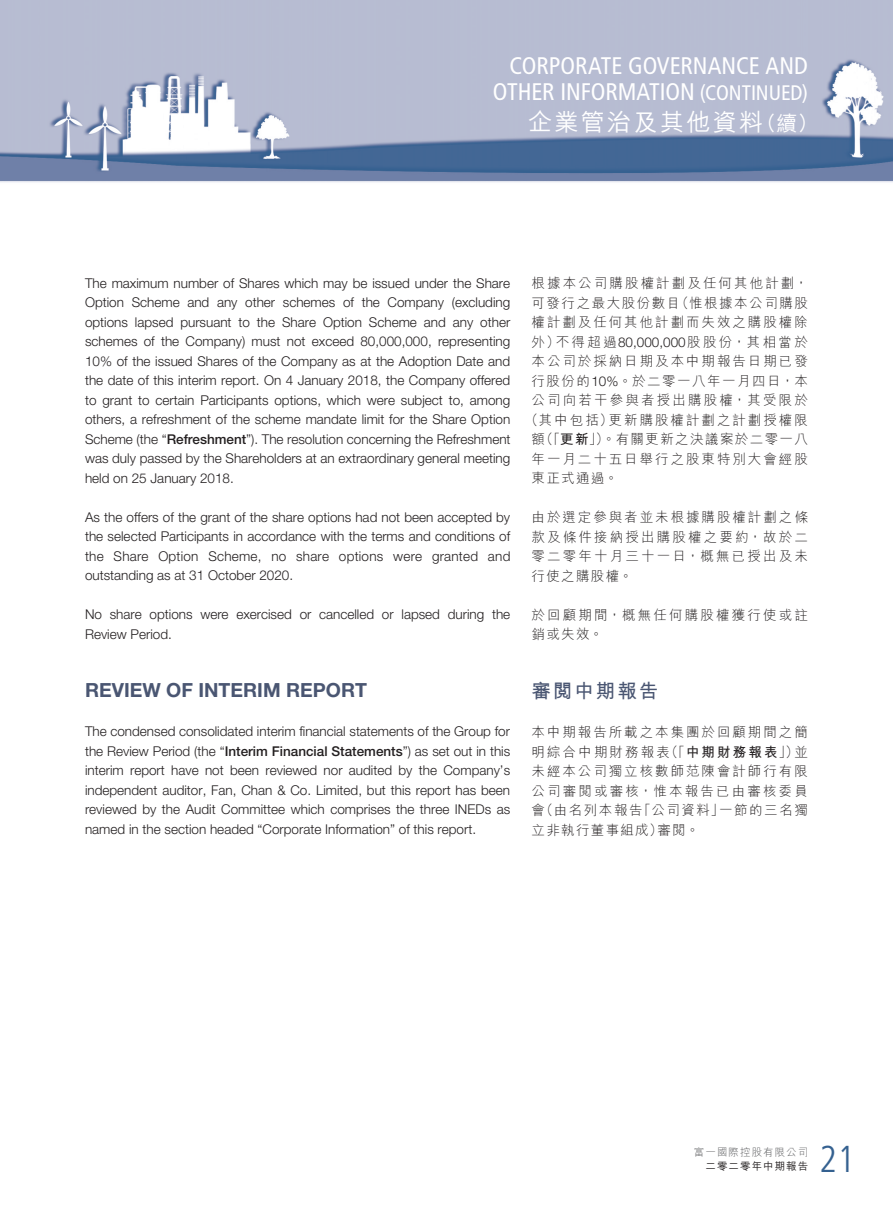
<style>
.page{position:relative;width:893px;height:1212px;background:#fff}
.page>*{position:absolute;margin:0;border:0;box-sizing:border-box;transform-origin:0 0}
.t1{font:300 condensed 37.5px "Frutiger LT Std";color:#356190}
.t2{font:condensed 24px/25.5px "Frutiger LT Std";letter-spacing:-.005em;color:#fff;text-align:right}
.t3{font:500 24px "M Hei HK";letter-spacing:.1em;color:#fff}
.t4{font:700 19.5px "Helvetica Neue LT Std";color:#4a5672}
.t5{font:700 19.5px "M Hei HK";letter-spacing:.1em;color:#4a5672}
.t6{font:300 13.5px/19.5px "Helvetica Neue LT Std";color:#231f20;text-align:justify}
.t7{font:300 13.5px/19.5px "M Hei HK";letter-spacing:.145em;color:#231f20;text-align:justify}
.t8{font:300 13.5px "M Hei HK";letter-spacing:.175em;color:#231f20}
.t9{font:300 13.5px "M Hei HK";letter-spacing:.105em;color:#231f20}
.t10{font:300 13.5px "M Hei HK";letter-spacing:.11em;color:#231f20}
.t11{font:300 13.5px "M Hei HK";letter-spacing:.115em;color:#231f20}
.t12{font:300 10.5px "M Hei HK";letter-spacing:.1em;color:#57585a}
.t13{font:500 10.5px "M Hei HK";letter-spacing:.1em;color:#231f20}
.s1{font-size:21px}
.s2{font-weight:500}
.s3{font-family:"Helvetica Neue LT Std"}
.s4{font-weight:700}
</style>
<div class="page">
<svg style="left:0;top:0;width:893px;height:183px;background:#a5afc8"></svg>
<h2 class="t2" style="left:493px;top:53px;width:316px">CORPORATE GOVERNANCE AND<br>OTHER INFORMATION <span class="s1">(CONTINUED)</span></h2>
<h2 class="t3" style="left:528px;top:105px;width:292px">企業管治及其他資料<span class="s1">（續）</span></h2>
<p class="t6" style="left:85px;top:273px;width:427px">The maximum number of Shares which may be issued under the Share Option Scheme and any other schemes of the Company (excluding options lapsed pursuant to the Share Option Scheme and any other schemes of the Company) must not exceed 80,000,000, representing 10% of the issued Shares of the Company as at the Adoption Date and the date of this interim report. On 4 January 2018, the Company offered to grant to certain Participants options, which were subject to, among others, a refreshment of the scheme mandate limit for the Share Option Scheme (the “<span class="s2">Refreshment</span>”). The resolution concerning the Refreshment was duly passed by the Shareholders at an extraordinary general meeting held on 25 January 2018.</p>
<p class="t6" style="left:85px;top:507px;width:427px">As the offers of the grant of the share options had not been accepted by the selected Participants in accordance with the terms and conditions of the Share Option Scheme, no share options were granted and outstanding as at 31 October 2020.</p>
<p class="t6" style="left:85px;top:604px;width:427px">No share options were exercised or cancelled or lapsed during the<br>Review Period.</p>
<h3 class="t4" style="left:85px;top:678px;width:283px">REVIEW OF INTERIM REPORT</h3>
<p class="t6" style="left:85px;top:721px;width:427px">The condensed consolidated interim financial statements of the Group for the Review Period (the “<span class="s2">Interim Financial Statements</span>”) as set out in this interim report have not been reviewed nor audited by the Company’s independent auditor, Fan, Chan &amp; Co. Limited, but this report has been reviewed by the Audit Committee which comprises the three INEDs as named in the section headed “Corporate Information” of this report.</p>
<p class="t7" style="left:531px;top:274px;width:278px">根據本公司購股權計劃及任何其他計劃，</p>
<p class="t11" style="left:531px;top:296px;width:278px">可發行之最大股份數目（惟根據本公司購股</p>
<p class="t7" style="left:531px;top:312px;width:278px">權計劃及任何其他計劃而失效之購股權除</p>
<p class="t8" style="left:531px;top:335px;width:278px">外）不得超過<span class="s3">80,000,000</span>股股份，其相當於</p>
<p class="t7" style="left:531px;top:351px;width:278px">本公司於採納日期及本中期報告日期已發</p>
<p class="t10" style="left:531px;top:374px;width:278px">行股份的<span class="s3">10%</span>。於二零一八年一月四日，本</p>
<p class="t7" style="left:531px;top:390px;width:278px">公司向若干參與者授出購股權，其受限於</p>
<p class="t7" style="left:525px;top:410px;width:285px">（其中包括）更新購股權計劃之計劃授權限</p>
<p class="t9" style="left:531px;top:433px;width:278px">額（「<span class="s4">更新</span>」）。有關更新之決議案於二零一八</p>
<p class="t7" style="left:531px;top:449px;width:278px">年一月二十五日舉行之股東特別大會經股</p>
<p class="t7" style="left:531px;top:468px;width:88px">東正式通過。</p>
<p class="t7" style="left:531px;top:507px;width:278px">由於選定參與者並未根據購股權計劃之條款及條件接納授出購股權之要約，故於二零二零年十月三十一日，概無已授出及未行使之購股權。</p>
<p class="t7" style="left:531px;top:605px;width:278px">於回顧期間，概無任何購股權獲行使或註銷或失效。</p>
<h3 class="t5" style="left:531px;top:677px;width:128px">審閱中期報告</h3>
<p class="t7" style="left:531px;top:722px;width:278px">本中期報告所載之本集團於回顧期間之簡明綜合中期財務報表（「<span class="s4">中期財務報表</span>」）並未經本公司獨立核數師范陳會計師行有限公司審閱或審核，惟本報告已由審核委員會（由名列本報告「公司資料」一節的三名獨立非執行董事組成）審閱。</p>
<p class="t12" style="left:694px;top:1147px;width:116px">富一國際控股有限公司</p>
<p class="t13" style="left:705px;top:1158px;width:104px">二零二零年中期報告</p>
<h1 class="t1" style="left:819px;top:1137px;width:37px">21</h1>
</div>
